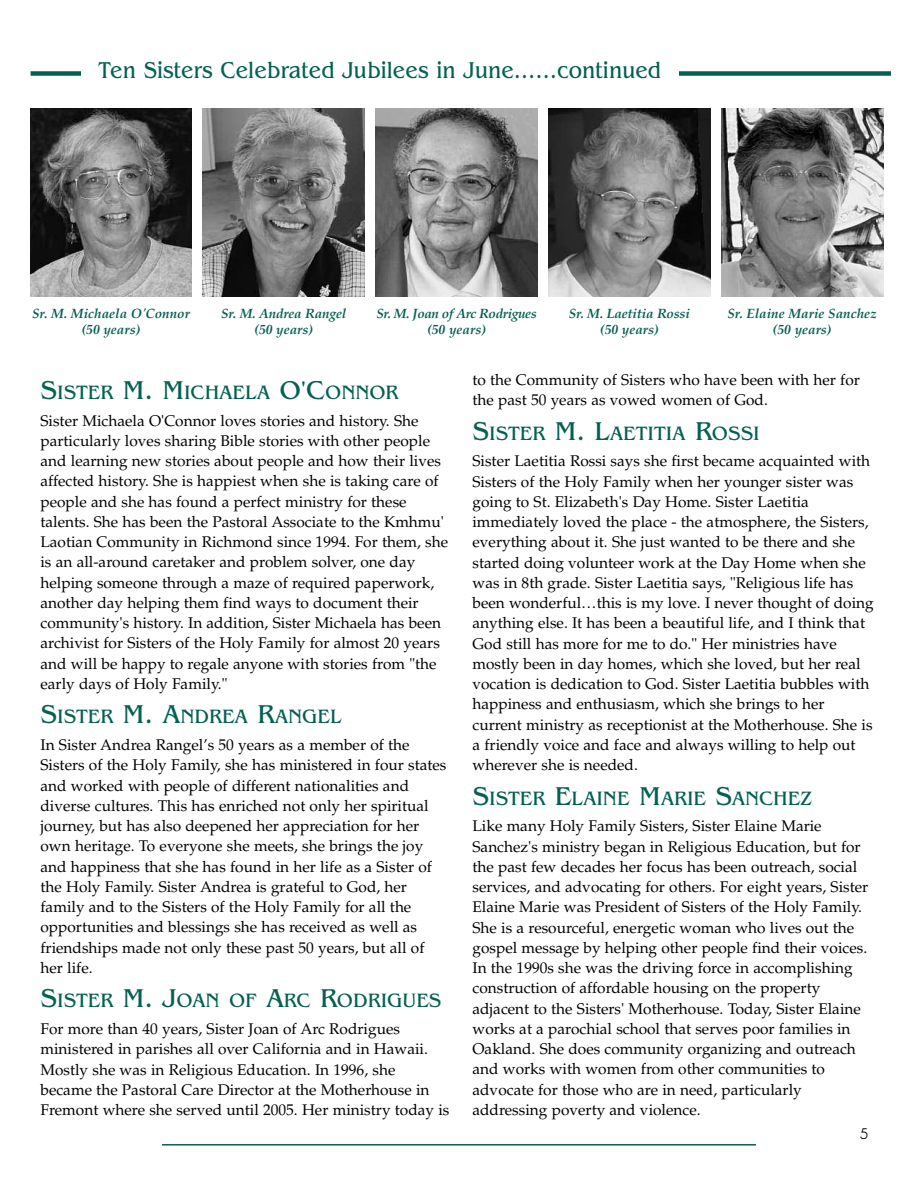
<style>
.page{position:relative;width:918px;height:1188px;background:#fff}
.page>*{position:absolute;margin:0;border:0;box-sizing:border-box;transform-origin:0 0}
.t1{font:24px "Benguiat";color:#046152;scale:.9 1}
.t2{font:20.25px "Benguiat";color:#046152}
.t3{font:15.45px/20.2px "Palatino";color:#000}
.t4{font:15px "Sans Serif Book FLF";color:#000}
.t5{font:italic 700 13.5px/16.2px "Palatino";color:#046152;text-align:center}
.t6{font:italic 700 13.5px/16.2px "Palatino";letter-spacing:-.03em;color:#046152;text-align:center}
.s1{font-size:27px}
</style>
<div class="page">
<hr style="left:162px;top:1144px;width:594px;height:2px;background:#046152">
<div style="left:31px;top:71px;width:860px;height:5px;background:#046152"></div>
<div style="left:81px;top:62px;width:597px;height:28px;background:#fff"></div>
<img style="left:30px;top:108px;width:162px;height:189px">
<img style="left:203px;top:108px;width:162px;height:189px">
<img style="left:376px;top:108px;width:162px;height:189px">
<img style="left:548px;top:108px;width:162px;height:189px">
<img style="left:721px;top:108px;width:162px;height:189px">
<h1 class="t1" style="left:98px;top:61px;width:627px">Ten Sisters Celebrated Jubilees in June……continued</h1>
<p class="t5" style="left:32px;top:307px;width:160px">Sr. M. Michaela O'Connor (50 years)</p>
<p class="t5" style="left:221px;top:307px;width:127px">Sr. M. Andrea Rangel (50 years)</p>
<p class="t6" style="left:376px;top:307px;width:162px">Sr. M. Joan of Arc Rodrigues (50 years)</p>
<p class="t5" style="left:569px;top:307px;width:123px">Sr. M. Laetitia Rossi (50 years)</p>
<p class="t5" style="left:727px;top:307px;width:151px">Sr. Elaine Marie Sanchez (50 years)</p>
<h2 class="t2" style="left:40px;top:385px;width:360px"><span class="s1">S</span>ISTER <span class="s1">M. M</span>ICHAELA <span class="s1">O'C</span>ONNOR</h2>
<p class="t3" style="left:40px;top:412px;width:409px">Sister Michaela O'Connor loves stories and history. She particularly loves sharing Bible stories with other people and learning new stories about people and how their lives affected history. She is happiest when she is taking care of people and she has found a perfect ministry for these talents. She has been the Pastoral Associate to the Kmhmu' Laotian Community in Richmond since 1994. For them, she is an all-around caretaker and problem solver, one day helping someone through a maze of required paperwork, another day helping them find ways to document their community's history. In addition, Sister Michaela has been archivist for Sisters of the Holy Family for almost 20 years and will be happy to regale anyone with stories from "the early days of Holy Family."</p>
<h2 class="t2" style="left:40px;top:709px;width:302px"><span class="s1">S</span>ISTER <span class="s1">M. A</span>NDREA <span class="s1">R</span>ANGEL</h2>
<p class="t3" style="left:40px;top:737px;width:408px">In Sister Andrea Rangel’s 50 years as a member of the Sisters of the Holy Family, she has ministered in four states and worked with people of different nationalities and diverse cultures. This has enriched not only her spiritual journey, but has also deepened her appreciation for her own heritage. To everyone she meets, she brings the joy and happiness that she has found in her life as a Sister of the Holy Family. Sister Andrea is grateful to God, her family and to the Sisters of the Holy Family for all the opportunities and blessings she has received as well as friendships made not only these past 50 years, but all of her life.</p>
<h2 class="t2" style="left:40px;top:993px;width:402px"><span class="s1">S</span>ISTER <span class="s1">M. J</span>OAN OF <span class="s1">A</span>RC <span class="s1">R</span>ODRIGUES</h2>
<p class="t3" style="left:40px;top:1021px;width:410px">For more than 40 years, Sister Joan of Arc Rodrigues ministered in parishes all over California and in Hawaii.<br>Mostly she was in Religious Education. In 1996, she became the Pastoral Care Director at the Motherhouse in Fremont where she served until 2005. Her ministry today is</p>
<p class="t3" style="left:472px;top:371px;width:389px">to the Community of Sisters who have been with her for the past 50 years as vowed women of God.</p>
<h2 class="t2" style="left:472px;top:425px;width:289px"><span class="s1">S</span>ISTER <span class="s1">M. L</span>AETITIA <span class="s1">R</span>OSSI</h2>
<p class="t3" style="left:472px;top:453px;width:403px">Sister Laetitia Rossi says she first became acquainted with Sisters of the Holy Family when her younger sister was going to St. Elizabeth's Day Home. Sister Laetitia immediately loved the place - the atmosphere, the Sisters, everything about it. She just wanted to be there and she started doing volunteer work at the Day Home when she was in 8th grade. Sister Laetitia says, "Religious life has been wonderful…this is my love. I never thought of doing anything else. It has been a beautiful life, and I think that God still has more for me to do." Her ministries have mostly been in day homes, which she loved, but her real vocation is dedication to God. Sister Laetitia bubbles with happiness and enthusiasm, which she brings to her current ministry as receptionist at the Motherhouse. She is a friendly voice and face and always willing to help out wherever she is needed.</p>
<h2 class="t2" style="left:472px;top:790px;width:341px"><span class="s1">S</span>ISTER <span class="s1">E</span>LAINE <span class="s1">M</span>ARIE <span class="s1">S</span>ANCHEZ</h2>
<p class="t3" style="left:472px;top:818px;width:397px">Like many Holy Family Sisters, Sister Elaine Marie Sanchez's ministry began in Religious Education, but for the past few decades her focus has been outreach, social services, and advocating for others. For eight years, Sister Elaine Marie was President of Sisters of the Holy Family.<br>She is a resourceful, energetic woman who lives out the gospel message by helping other people find their voices.<br>In the 1990s she was the driving force in accomplishing construction of affordable housing on the property adjacent to the Sisters' Motherhouse. Today, Sister Elaine works at a parochial school that serves poor families in Oakland. She does community organizing and outreach and works with women from other communities to advocate for those who are in need, particularly addressing poverty and violence.</p>
<p class="t4" style="left:860px;top:1125px;width:10px">5</p>
</div>
